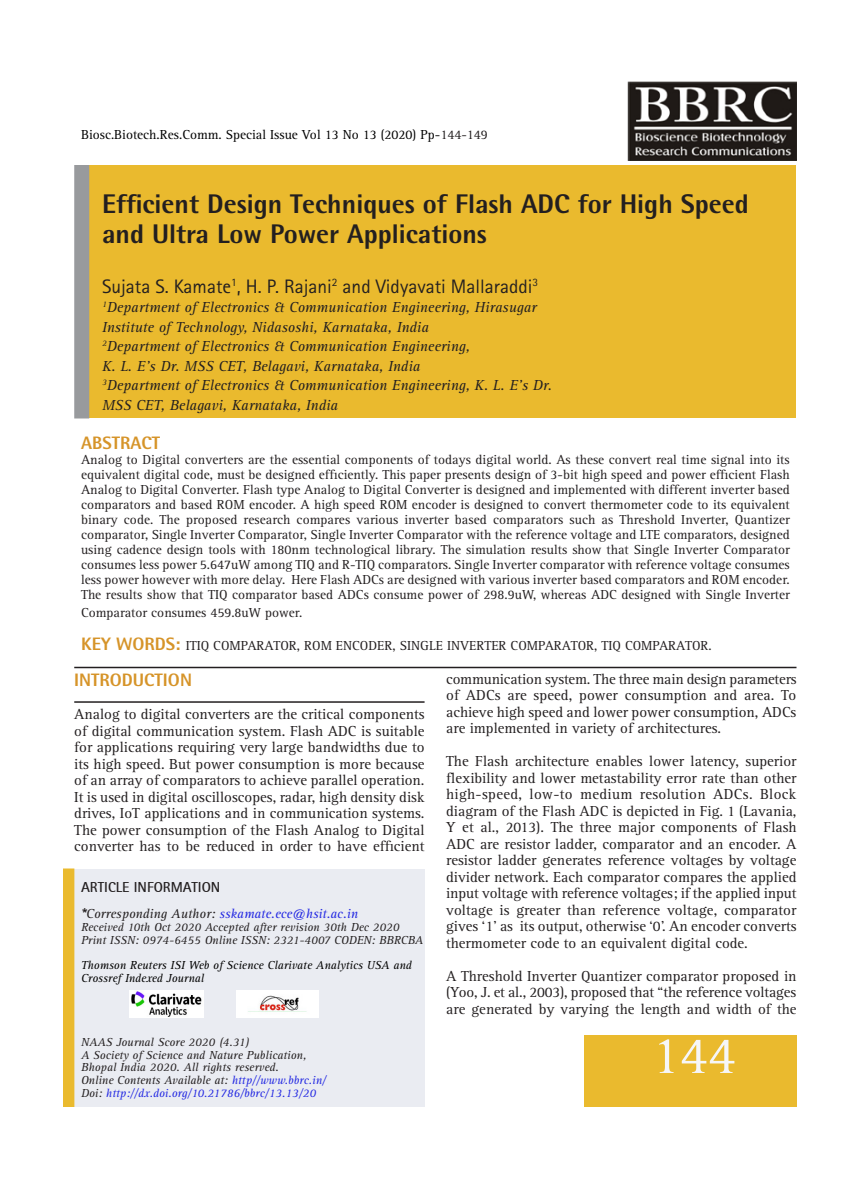
<style>
.page{position:relative;width:864px;height:1188px;background:#fff}
.page>*{position:absolute;margin:0;border:0;box-sizing:border-box;transform-origin:0 0}
.Body_text{font:54px "Rotis Serif Std";color:#f6f6f7}
.Body_text-2{font:800 27px/30px "Rotis Semi Sans Std";color:#231f20}
.Body_text-3{font:19.5px "Rotis Sans Serif Std";color:#231f20}
.Body_text-4{font:800 18px "Rotis Semi Sans Std";color:#d69429}
.Body_text-5{font:15px/16.5px "Rotis Serif Std";color:#231f20;text-align:justify}
.Body_text-6{font:italic 15px "Rotis Serif Std";color:#231f20}
.Body_text-7{font:700 14.55px "Rotis Sans Serif 65";color:#231f20}
.Body_text-8{font:13.5px/15px "Rotis Serif Std";color:#231f20;text-align:justify}
.Body_text-9{font:13.5px "Rotis Serif Std";color:#000}
.Body_text-10{font:italic 13.5px "Rotis Serif Std";color:#2328e2}
.Body_text-11{font:italic 12px "Rotis Serif Std";color:#231f20}
.Body_text-12{font:italic 12px/12.8px "Rotis Serif Std";color:#000}
.Body_text-13{font:italic 12px "Rotis Serif Std";color:#2328e2}
.s1{color:#231f20}
.s2{font-family:"Rotis Semi Sans Std";font-weight:800;font-size:18px;color:#d69429}
.s3{font-family:"Arial";font-weight:700;color:#231f20}
.s4{color:#2328e2}
</style>
<div class="page">
<img style="left:627px;top:81px;width:169px;height:79px">
<div style="left:88px;top:165px;width:708px;height:253px;background:#eaba2e"></div>
<div style="left:74px;top:165px;width:15px;height:253px;background:#989a9d"></div>
<div style="left:584px;top:1035px;width:212px;height:72px;background:#eaba2e"></div>
<div style="left:75px;top:869px;width:350px;height:238px;background:#eaecf2"></div>
<img style="left:237px;top:990px;width:81px;height:27px">
<img style="left:130px;top:990px;width:73px;height:27px">
<div style="left:63px;top:868px;width:11px;height:239px;background:#eaba2e"></div>
<hr style="left:74px;top:667px;width:722px;height:1px;background:#231f20">
<hr style="left:74px;top:701px;width:351px;height:2px;background:#231f20">
<p class="Body_text-9" style="left:81px;top:127px;width:408px">Biosc.Biotech.Res.Comm. Special Issue Vol 13 No 13 (2020) Pp-<span class="s1">144-149</span></p>
<p class="Body_text-2" style="left:102px;top:189px;width:648px">Efficient Design Techniques of Flash ADC for High Speed and Ultra Low Power Applications</p>
<p class="Body_text-3" style="left:102px;top:275px;width:438px">Sujata S. Kamate<sup>1</sup>, H. P. Rajani<sup>2</sup> and Vidyavati Mallaraddi<sup>3</sup></p>
<p class="Body_text-6" style="left:102px;top:299px;width:436px"><sup>1</sup>Department of Electronics &amp; Communication Engineering, Hirasugar</p>
<p class="Body_text-6" style="left:102px;top:318px;width:328px">Institute of Technology, Nidasoshi, Karnataka, India</p>
<p class="Body_text-6" style="left:102px;top:338px;width:369px"><sup>2</sup>Department of Electronics &amp; Communication Engineering,</p>
<p class="Body_text-6" style="left:102px;top:357px;width:320px">K. L. E’s Dr. MSS CET, Belagavi, Karnataka, India</p>
<p class="Body_text-6" style="left:102px;top:377px;width:452px"><sup>3</sup>Department of Electronics &amp; Communication Engineering, K. L. E’s Dr.</p>
<p class="Body_text-6" style="left:102px;top:396px;width:238px">MSS CET, Belagavi, Karnataka, India</p>
<p class="Body_text-4" style="left:81px;top:431px;width:81px">ABSTRACT</p>
<p class="Body_text-8" style="left:81px;top:452px;width:710px">Analog to Digital converters are the essential components of todays digital world. As these convert real time signal into its equivalent digital code, must be designed efficiently. This paper presents design of 3-bit high speed and power efficient Flash Analog to Digital Converter. Flash type Analog to Digital Converter is designed and implemented with different inverter based comparators and based ROM encoder. A high speed ROM encoder is designed to convert thermometer code to its equivalent binary code. The proposed research compares various inverter based comparators such as Threshold Inverter, Quantizer comparator, Single Inverter Comparator, Single Inverter Comparator with the reference voltage and LTE comparators, designed using cadence design tools with 180nm technological library. The simulation results show that Single Inverter Comparator consumes less power 5.647uW among TIQ and R-TIQ comparators. Single Inverter comparator with reference voltage consumes less power however with more delay. Here Flash ADCs are designed with various inverter based comparators and ROM encoder.<br>The results show that TIQ comparator based ADCs consume power of 298.9uW, whereas ADC designed with Single Inverter</p>
<p class="Body_text-8" style="left:81px;top:605px;width:223px">Comparator consumes 459.8uW power.</p>
<p class="Body_text-8" style="left:81px;top:638px;width:176px"><span class="s2">KEY WORDS:</span> ITIQ Comparator</p>
<p class="Body_text-8" style="left:297px;top:638px;width:65px">, ROM Encoder</p>
<p class="Body_text-8" style="left:393px;top:638px;width:86px">, Single inverter</p>
<p class="Body_text-8" style="left:511px;top:638px;width:44px">Comparator</p>
<p class="Body_text-8" style="left:594px;top:638px;width:75px">, TIQ Comparator</p>
<p class="Body_text-8" style="left:709px;top:638px;width:5px">.</p>
<p class="Body_text-4" style="left:74px;top:669px;width:119px">INTRODUCTION</p>
<p class="Body_text-5" style="left:74px;top:706px;width:352px">Analog to digital converters are the critical components of digital communication system. Flash ADC is suitable for applications requiring very large bandwidths due to its high speed. But power consumption is more because of an array of comparators to achieve parallel operation.<br>It is used in digital oscilloscopes, radar, high density disk drives, IoT applications and in communication systems.<br>The power consumption of the Flash Analog to Digital converter has to be reduced in order to have efficient</p>
<p class="Body_text-7" style="left:81px;top:877px;width:141px">ARTICLE INFORMATION</p>
<p class="Body_text-10" style="left:81px;top:906px;width:278px"><span class="s3">*</span><span class="s1">Corresponding Author:</span> sskamate.ece@hsit.ac.in</p>
<p class="Body_text-11" style="left:81px;top:920px;width:320px">Received 10th Oct 2020 Accepted after revision 30th Dec 2020</p>
<p class="Body_text-11" style="left:81px;top:933px;width:344px">Print ISSN: 0974-6455 Online ISSN: 2321-4007 CODEN: BBRCBA</p>
<p class="Body_text-12" style="left:81px;top:959px;width:332px">Thomson Reuters ISI Web of Science Clarivate Analytics USA and<br>Crossref Indexed Journal</p>
<p class="Body_text-11" style="left:81px;top:1035px;width:170px">NAAS Journal Score 2020 (4.31)</p>
<p class="Body_text-11" style="left:81px;top:1048px;width:227px">A Society of Science and Nature Publication,</p>
<p class="Body_text-11" style="left:81px;top:1061px;width:199px">Bhopal India 2020. All rights reserved.</p>
<p class="Body_text-11" style="left:81px;top:1073px;width:247px">Online Contents Available at: <span class="s4">http//www.bbrc.in/</span></p>
<p class="Body_text-13" style="left:81px;top:1086px;width:237px"><span class="s1">Doi:</span> http://dx.doi.org/10.21786/bbrc/13.13/20</p>
<p class="Body_text-5" style="left:446px;top:671px;width:352px">communication system. The three main design parameters of ADCs are speed, power consumption and area. To achieve high speed and lower power consumption, ADCs are implemented in variety of architectures.</p>
<p class="Body_text-5" style="left:446px;top:754px;width:352px">The Flash architecture enables lower latency, superior flexibility and lower metastability error rate than other high-speed, low-to medium resolution ADCs. Block diagram of the Flash ADC is depicted in Fig. 1 (Lavania, Y et al., 2013). The three major components of Flash ADC are resistor ladder, comparator and an encoder. A resistor ladder generates reference voltages by voltage divider network. Each comparator compares the applied input voltage with reference voltages; if the applied input voltage is greater than reference voltage, comparator gives ‘1’ as its output, otherwise ‘0’. An encoder converts thermometer code to an equivalent digital code.</p>
<p class="Body_text-5" style="left:446px;top:968px;width:352px">A Threshold Inverter Quantizer comparator proposed in (Yoo, J. et al., 2003), proposed that “the reference voltages are generated by varying the length and width of the</p>
<p class="Body_text" style="left:651px;top:1024px;width:86px">144</p>
</div>
